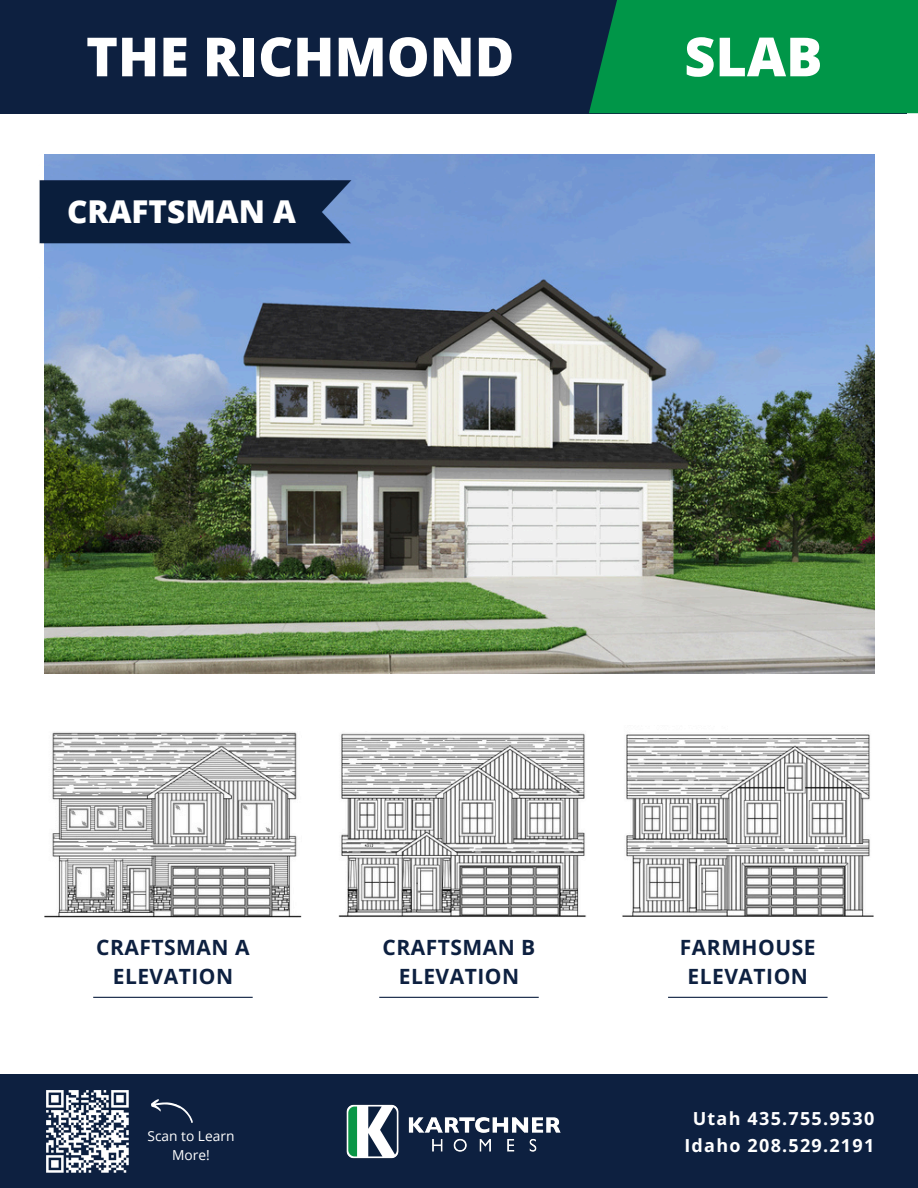
<style>
.page{position:relative;width:918px;height:1188px;background:#fff}
.page>*{position:absolute;margin:0;border:0;box-sizing:border-box;transform-origin:0 0}
.t1{font:800 54px "Open Sans";color:#fff}
.t2{font:800 31.5px "Open Sans";color:#fff}
.t3{font:700 21px/29.2px "Open Sans";letter-spacing:.025em;color:#0d2040;text-align:center}
.t4{font:700 18px/27px "Open Sans";letter-spacing:.07em;color:#fff;text-align:center}
.t5{font:13.8px "Open Sans";color:#fff}
</style>
<div class="page">
<div style="left:0;top:0;width:906px;height:113px;background:#0d2040"></div>
<div style="left:0;top:1075px;width:918px;height:113px;background:#0d2040"></div>
<img style="left:346px;top:1104px;width:215px;height:55px">
<div style="left:589px;top:0;width:329px;height:113px;background:#009648"></div>
<svg style="left:46px;top:1090px;width:83px;height:83px"></svg>
<svg style="left:151px;top:1099px;width:42px;height:24px"></svg>
<img style="left:44px;top:155px;width:830px;height:518px">
<img style="left:39px;top:154px;width:322px;height:134px">
<img style="left:622px;top:734px;width:252px;height:183px">
<img style="left:44px;top:732px;width:258px;height:186px">
<hr style="left:93px;top:997px;width:160px;height:1px;background:#0d2040">
<img style="left:338px;top:733px;width:248px;height:184px">
<hr style="left:379px;top:997px;width:160px;height:1px;background:#0d2040">
<hr style="left:668px;top:997px;width:160px;height:1px;background:#0d2040">
<p class="t1" style="left:86px;top:19px;width:430px">THE RICHMOND</p>
<h3 class="t1" style="left:684px;top:19px;width:140px">SLAB</h3>
<h3 class="t2" style="left:67px;top:190px;width:230px">CRAFTSMAN A</h3>
<p class="t3" style="left:96px;top:932px;width:155px">CRAFTSMAN A<br>ELEVATION</p>
<h3 class="t5" style="left:147px;top:1127px;width:89px">Scan to Learn</h3>
<p class="t5" style="left:172px;top:1146px;width:39px">More!</p>
<p class="t3" style="left:383px;top:932px;width:154px">CRAFTSMAN B<br>ELEVATION</p>
<p class="t3" style="left:680px;top:932px;width:137px">FARMHOUSE<br>ELEVATION</p>
<p class="t4" style="left:684px;top:1104px;width:191px">Utah 435.755.9530<br>Idaho 208.529.2191</p>
</div>
